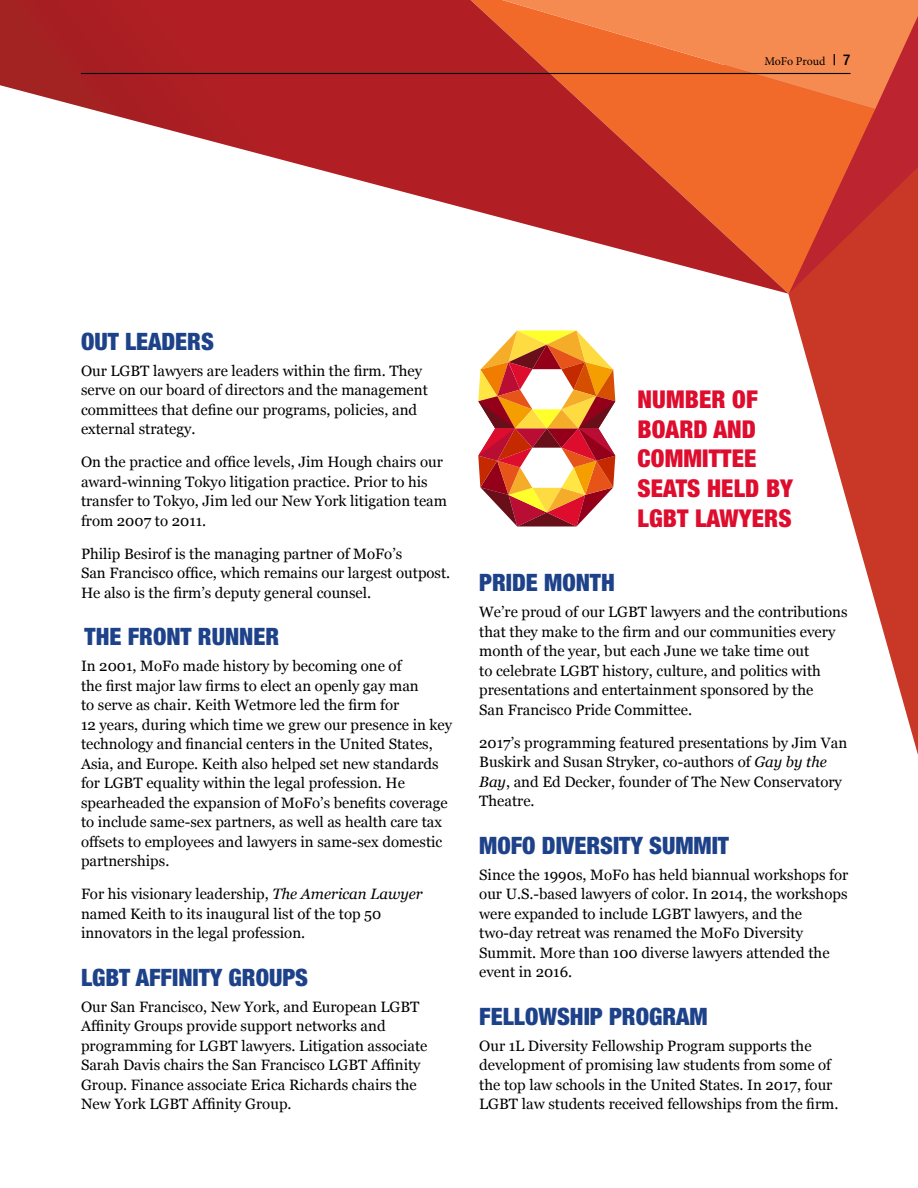
<style>
.page{position:relative;width:918px;height:1188px;background:#fff}
.page>*{position:absolute;margin:0;border:0;box-sizing:border-box;transform-origin:0 0}
.t1{font:900 condensed 24.6px/29.5px "Helvetica Neue LT Std";letter-spacing:.005em;color:#de0d2e}
.t2{font:900 condensed 24px "Helvetica Neue LT Std";color:#1e4289}
.t3{font:15px/19.5px "Georgia";color:#000}
.t4{font:12px "Minion Pro";letter-spacing:-.01em;color:#000}
.s1{font-family:"Helvetica Neue LT Std";font-weight:500;font-stretch:condensed;font-size:15px}
.s2{font-style:italic}
</style>
<div class="page">
<svg style="left:788px;top:294px;width:130px;height:461px"></svg>
<svg style="left:875px;top:109px;width:43px;height:185px;background:#c32f2a"></svg>
<svg style="left:789px;top:109px;width:86px;height:185px;background:#d94b2a"></svg>
<svg style="left:0;top:0;width:789px;height:294px"></svg>
<svg style="left:502px;top:0;width:416px;height:109px;background:#ec723d"></svg>
<svg style="left:478px;top:330px;width:137px;height:197px"></svg>
<hr style="left:81px;top:73px;width:769px;height:1px;background:#000">
<p class="t4" style="left:764px;top:53px;width:88px">MoFo Proud <span class="s1">| 7</span></p>
<h2 class="t2" style="left:81px;top:326px;width:134px">OUT LEADERS</h2>
<p class="t3" style="left:81px;top:361px;width:348px">Our LGBT lawyers are leaders within the firm. They serve on our board of directors and the management committees that define our programs, policies, and external strategy.</p>
<p class="t3" style="left:81px;top:453px;width:368px">On the practice and office levels, Jim Hough chairs our award-winning Tokyo litigation practice. Prior to his transfer to Tokyo, Jim led our New York litigation team from 2007 to 2011.</p>
<p class="t3" style="left:81px;top:544px;width:371px">Philip Besirof is the managing partner of MoFo’s<br>San Francisco office, which remains our largest outpost.<br>He also is the firm’s deputy general counsel.</p>
<h2 class="t2" style="left:85px;top:622px;width:196px">THE FRONT RUNNER</h2>
<p class="t3" style="left:81px;top:657px;width:373px">In 2001, MoFo made history by becoming one of<br>the first major law firms to elect an openly gay man<br>to serve as chair. Keith Wetmore led the firm for<br>12 years, during which time we grew our presence in key technology and financial centers in the United States, Asia, and Europe. Keith also helped set new standards for LGBT equality within the legal profession. He spearheaded the expansion of MoFo’s benefits coverage to include same-sex partners, as well as health care tax offsets to employees and lawyers in same-sex domestic partnerships.</p>
<p class="t3" style="left:81px;top:885px;width:343px">For his visionary leadership, <span class="s2">The American Lawyer </span>named Keith to its inaugural list of the top 50 innovators in the legal profession.</p>
<h2 class="t2" style="left:81px;top:962px;width:229px">LGBT AFFINITY GROUPS</h2>
<p class="t3" style="left:81px;top:997px;width:348px">Our San Francisco, New York, and European LGBT Affinity Groups provide support networks and programming for LGBT lawyers. Litigation associate Sarah Davis chairs the San Francisco LGBT Affinity Group. Finance associate Erica Richards chairs the New York LGBT Affinity Group.</p>
<h1 class="t1" style="left:638px;top:385px;width:157px">NUMBER OF<br>BOARD AND<br>COMMITTEE<br>SEATS HELD BY<br>LGBT LAWYERS</h1>
<h2 class="t2" style="left:479px;top:568px;width:137px">PRIDE MONTH</h2>
<p class="t3" style="left:479px;top:603px;width:370px">We’re proud of our LGBT lawyers and the contributions that they make to the firm and our communities every month of the year, but each June we take time out<br>to celebrate LGBT history, culture, and politics with presentations and entertainment sponsored by the<br>San Francisco Pride Committee.</p>
<p class="t3" style="left:479px;top:733px;width:369px">2017’s programming featured presentations by Jim Van Buskirk and Susan Stryker, co-authors of <span class="s2">Gay by the Bay</span>, and Ed Decker, founder of The New Conservatory Theatre.</p>
<h2 class="t2" style="left:479px;top:830px;width:251px">MOFO DIVERSITY SUMMIT</h2>
<p class="t3" style="left:479px;top:865px;width:371px">Since the 1990s, MoFo has held biannual workshops for our U.S.-based lawyers of color. In 2014, the workshops were expanded to include LGBT lawyers, and the two-day retreat was renamed the MoFo Diversity Summit. More than 100 diverse lawyers attended the event in 2016.</p>
<h2 class="t2" style="left:479px;top:1001px;width:230px">FELLOWSHIP PROGRAM</h2>
<p class="t3" style="left:479px;top:1036px;width:361px">Our 1L Diversity Fellowship Program supports the development of promising law students from some of the top law schools in the United States. In 2017, four LGBT law students received fellowships from the firm.</p>
</div>
